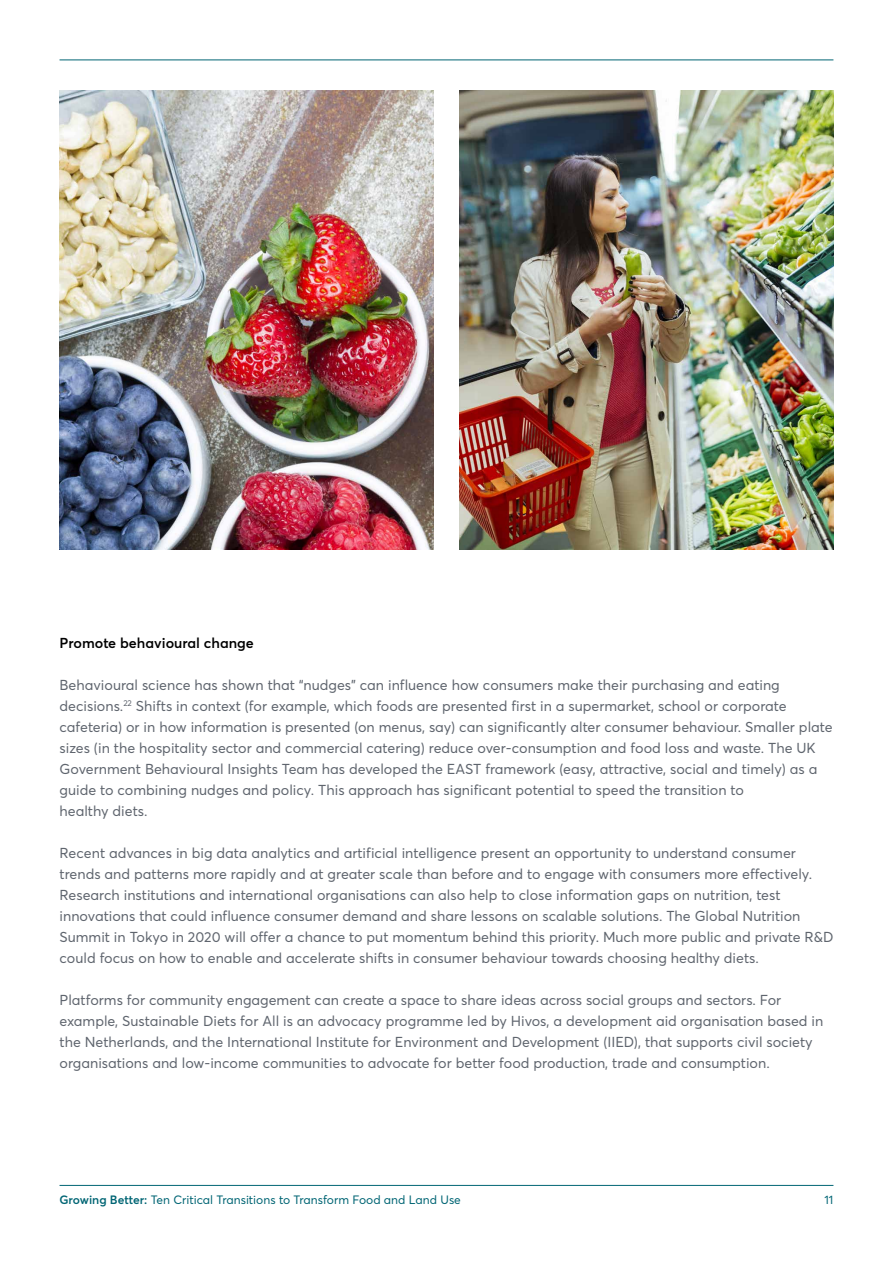
<style>
.page{position:relative;width:893px;height:1263px;background:#fff}
.page>*{position:absolute;margin:0;border:0;box-sizing:border-box;transform-origin:0 0}
.t1{font:14.25px/21px "Averta Std";color:#5f656e}
.t2{font:600 14.25px "Averta Std";color:#000}
.t3{font:12px "Averta Std";color:#006574}
.s1{font-weight:600}
</style>
<div class="page">
<hr style="left:60px;top:60px;width:773px;height:1px;background:#006574">
<img style="left:459px;top:90px;width:374px;height:459px">
<img style="left:60px;top:90px;width:374px;height:459px">
<hr style="left:60px;top:1185px;width:773px;height:1px;background:#006574">
<p class="t2" style="left:60px;top:634px;width:196px">Promote behavioural change</p>
<p class="t1" style="left:60px;top:674px;width:775px">Behavioural science has shown that “nudges” can influence how consumers make their purchasing and eating decisions.<sup>22</sup> Shifts in context (for example, which foods are presented first in a supermarket, school or corporate cafeteria) or in how information is presented (on menus, say) can significantly alter consumer behaviour. Smaller plate sizes (in the hospitality sector and commercial catering) reduce over-consumption and food loss and waste. The UK Government Behavioural Insights Team has developed the EAST framework (easy, attractive, social and timely) as a guide to combining nudges and policy. This approach has significant potential to speed the transition to<br>healthy diets.</p>
<p class="t1" style="left:60px;top:842px;width:775px">Recent advances in big data analytics and artificial intelligence present an opportunity to understand consumer trends and patterns more rapidly and at greater scale than before and to engage with consumers more effectively.<br>Research institutions and international organisations can also help to close information gaps on nutrition, test innovations that could influence consumer demand and share lessons on scalable solutions. The Global Nutrition Summit in Tokyo in 2020 will offer a chance to put momentum behind this priority. Much more public and private R&amp;D could focus on how to enable and accelerate shifts in consumer behaviour towards choosing healthy diets.</p>
<p class="t1" style="left:60px;top:989px;width:765px">Platforms for community engagement can create a space to share ideas across social groups and sectors. For example, Sustainable Diets for All is an advocacy programme led by Hivos, a development aid organisation based in the Netherlands, and the International Institute for Environment and Development (IIED), that supports civil society organisations and low-income communities to advocate for better food production, trade and consumption.</p>
<p class="t3" style="left:60px;top:1192px;width:403px"><span class="s1">Growing Better:</span> Ten Critical Transitions to Transform Food and Land Use</p>
<p class="t3" style="left:824px;top:1192px;width:10px">11</p>
</div>
